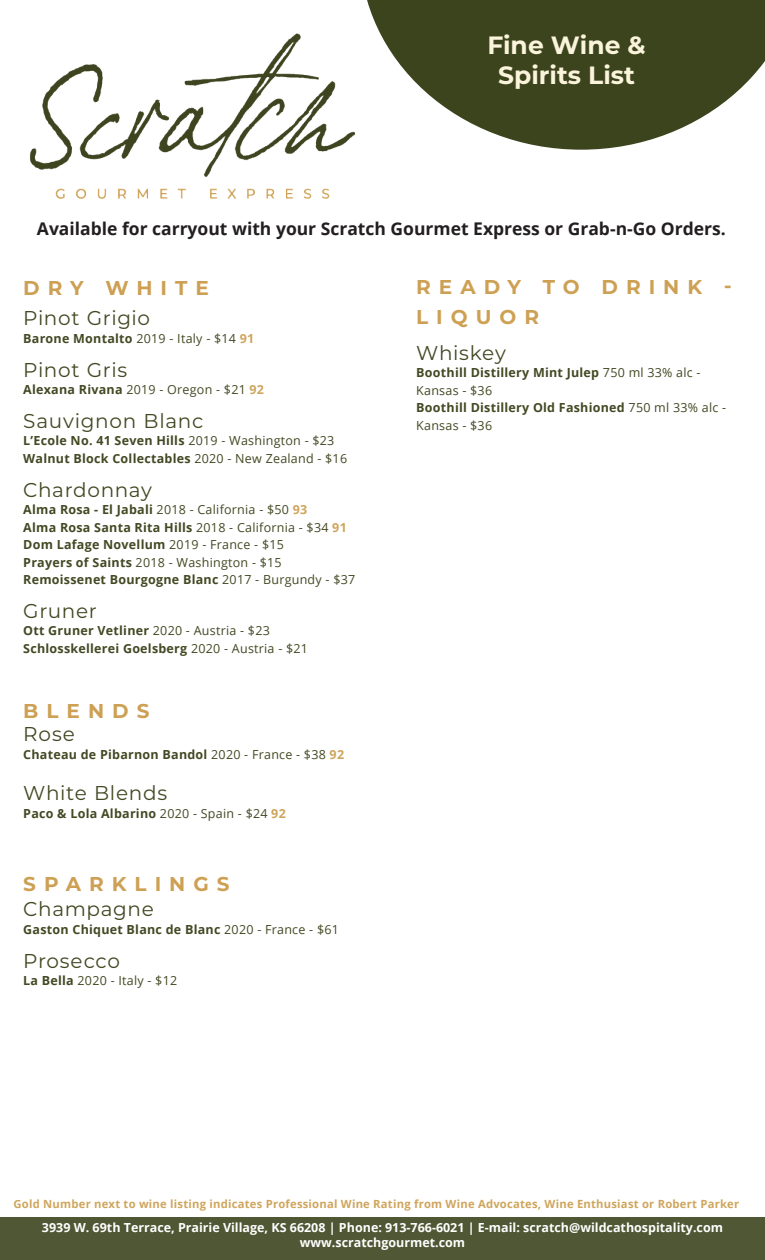
<style>
.page{position:relative;width:765px;height:1260px;background:#fff}
.page>*{position:absolute;margin:0;border:0;box-sizing:border-box;transform-origin:0 0}
.t1{font:700 25px/30px "Montserrat";color:#fbf4dc;text-align:center}
.t2{font:20px "Montserrat";letter-spacing:.03em;color:#434923}
.t3{font:700 20px "Montserrat";letter-spacing:.4em;color:#cda054}
.t4{font:700 17.5px "Open Sans";color:#231f20}
.t5{font:700 12.5px/17.5px "Open Sans";letter-spacing:.02em;color:#434923}
.t6{font:12.5px "Open Sans";letter-spacing:.02em;color:#434923}
.t7{font:700 12.5px/15px "Open Sans";color:#fff;text-align:center}
.t8{font:700 11.25px "Open Sans";letter-spacing:.02em;color:#cfa55c}
.s1{font-weight:400}
.s2{color:#cfa55c}
.s3{font-weight:700}
.s4{font-weight:700;color:#cfa55c}
</style>
<div class="page">
<svg style="left:367px;top:0;width:398px;height:150px;fill:#3c441d"></svg>
<img style="left:30px;top:33px;width:326px;height:166px">
<div style="left:0;top:1218px;width:765px;height:42px;background:#4f5734"></div>
<p class="t1" style="left:487px;top:29px;width:160px">Fine Wine &amp;<br>Spirits List</p>
<p class="t4" style="left:37px;top:216px;width:690px">Available for carryout with your Scratch Gourmet Express or Grab-n-Go Orders.</p>
<p class="t3" style="left:23px;top:274px;width:187px">DRY WHITE</p>
<p class="t3" style="left:416px;top:273px;width:317px">READY TO DRINK -</p>
<p class="t3" style="left:416px;top:303px;width:124px">LIQUOR</p>
<p class="t2" style="left:23px;top:305px;width:128px">Pinot Grigio</p>
<p class="t5" style="left:23px;top:329px;width:233px">Barone Montalto <span class="s1">2019 - Italy - $14</span> <span class="s2">91</span></p>
<p class="t2" style="left:23px;top:356px;width:106px">Pinot Gris</p>
<p class="t6" style="left:23px;top:381px;width:242px"><span class="s3">Alexana Rivana</span> 2019 - Oregon - $21 <span class="s4">92</span></p>
<p class="t2" style="left:23px;top:407px;width:182px">Sauvignon Blanc</p>
<p class="t5" style="left:23px;top:432px;width:313px">L’Ecole No. 41 Seven Hills <span class="s1">2019 - Washington - $23</span></p>
<p class="t5" style="left:23px;top:449px;width:325px">Walnut Block Collectables <span class="s1">2020 - New Zealand - $16</span></p>
<p class="t2" style="left:23px;top:476px;width:130px">Chardonnay</p>
<p class="t6" style="left:23px;top:501px;width:286px"><span class="s3">Alma Rosa - El Jabali</span> 2018 - California - $50 <span class="s4">93</span></p>
<p class="t5" style="left:23px;top:518px;width:325px">Alma Rosa Santa Rita Hills <span class="s1">2018 - California - $34</span> <span class="s2">91</span></p>
<p class="t5" style="left:23px;top:536px;width:262px">Dom Lafage Novellum <span class="s1">2019 - France - $15</span></p>
<p class="t6" style="left:23px;top:554px;width:260px"><span class="s3">Prayers of Saints</span> 2018 - Washington - $15</p>
<p class="t5" style="left:23px;top:571px;width:334px">Remoissenet Bourgogne Blanc <span class="s1">2017 - Burgundy - $37</span></p>
<p class="t2" style="left:23px;top:597px;width:75px">Gruner</p>
<p class="t5" style="left:23px;top:622px;width:248px">Ott Gruner Vetliner <span class="s1">2020 - Austria - $23</span></p>
<p class="t5" style="left:23px;top:639px;width:286px">Schlosskellerei Goelsberg <span class="s1">2020 - Austria - $21</span></p>
<p class="t2" style="left:416px;top:339px;width:91px">Whiskey</p>
<p class="t5" style="left:416px;top:364px;width:286px">Boothill Distillery Mint Julep <span class="s1">750 ml 33% alc -<br>Kansas - $36</span></p>
<p class="t5" style="left:416px;top:399px;width:312px">Boothill Distillery Old Fashioned <span class="s1">750 ml 33% alc -<br>Kansas - $36</span></p>
<p class="t3" style="left:23px;top:696px;width:128px">BLENDS</p>
<p class="t2" style="left:23px;top:720px;width:53px">Rose</p>
<p class="t5" style="left:23px;top:745px;width:322px">Chateau de Pibarnon Bandol <span class="s1">2020 - France - $38</span> <span class="s2">92</span></p>
<p class="t2" style="left:23px;top:779px;width:146px">White Blends</p>
<p class="t5" style="left:23px;top:804px;width:264px">Paco &amp; Lola Albarino <span class="s1">2020 - Spain - $24</span> <span class="s2">92</span></p>
<p class="t3" style="left:23px;top:870px;width:208px">SPARKLINGS</p>
<p class="t2" style="left:23px;top:896px;width:132px">Champagne</p>
<p class="t5" style="left:23px;top:920px;width:317px">Gaston Chiquet Blanc de Blanc <span class="s1">2020 - France - $61</span></p>
<p class="t2" style="left:23px;top:947px;width:98px">Prosecco</p>
<p class="t6" style="left:23px;top:972px;width:155px"><span class="s3">La Bella</span> 2020 - Italy - $12</p>
<p class="t8" style="left:14px;top:1196px;width:727px">Gold Number next to wine listing indicates Professional Wine Rating from Wine Advocates, Wine Enthusiast or Robert Parker</p>
<p class="t7" style="left:42px;top:1220px;width:683px">3939 W. 69th Terrace, Prairie Village, KS 66208 | Phone: 913-766-6021 | E-mail: scratch@wildcathospitality.com www.scratchgourmet.com</p>
</div>
